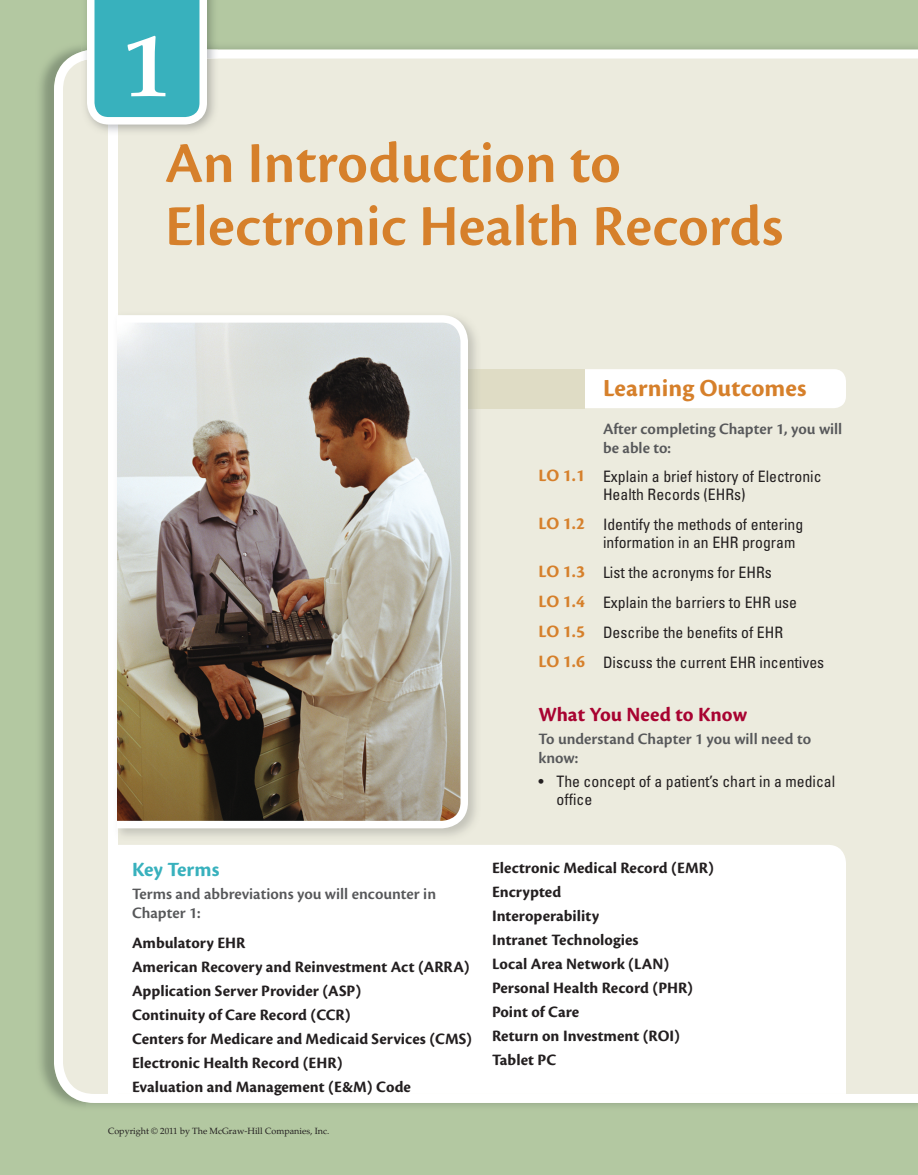
<style>
.page{position:relative;width:918px;height:1175px;background:#fff}
.page>*{position:absolute;margin:0;border:0;box-sizing:border-box;transform-origin:0 0}
.t1{font:700 90px "Palatino LT Std";color:#fff}
.t2{font:600 60px/63px "Cronos Pro";color:#d6802b}
.t3{font:700 25.5px "Cronos Pro";letter-spacing:.005em;color:#d6802b}
.t4{font:700 21px "Cronos Pro";color:#a80331}
.t5{font:700 21px "Cronos Pro";letter-spacing:-.005em;color:#38b1bd}
.t6{font:700 18px/30px "Cronos Pro";letter-spacing:-.02em;color:#d6802b;text-align:justify}
.t7{font:700 16.5px/24px "Cronos Pro";color:#231f20}
.t8{font:600 16.5px/19.5px "Cronos Pro";color:#57585a}
.t9{font:condensed 15.75px/18px "Univers LT Std";color:#231f20}
.t10{font:9px "Palatino LT Std";color:#231f20}
</style>
<div class="page">
<div style="left:0;top:0;width:918px;height:1174px;background:#b3c8a1"></div>
<img style="left:218px;top:46px;width:700px;height:4px">
<div style="left:54px;top:50px;width:864px;height:1053px;background:#ecebde"></div>
<div style="left:585px;top:369px;width:261px;height:39px;background:#fff"></div>
<div style="left:468px;top:369px;width:117px;height:39px;background:#dfdcc5"></div>
<div style="left:108px;top:81px;width:9px;height:1015px;background:#fff"></div>
<img style="left:81px;top:0;width:137px;height:50px">
<img style="left:81px;top:61px;width:137px;height:75px">
<img style="left:81px;top:50px;width:137px;height:11px">
<img style="left:108px;top:128px;width:9px;height:8px">
<svg style="left:83px;top:0;width:128px;height:128px;background:#63bfc6"></svg>
<div style="left:117px;top:844px;width:729px;height:250px;background:#fff"></div>
<img style="left:117px;top:311px;width:364px;height:530px">
<img style="left:472px;top:369px;width:9px;height:39px">
<svg style="left:117px;top:311px;width:355px;height:521px;background:#a7a094"></svg>
<h1 class="t1" style="left:124px;top:31px;width:46px">1</h1>
<h2 class="t2" style="left:165px;top:136px;width:620px">An Introduction to<br>Electronic Health Records</h2>
<p class="t6" style="left:539px;top:461px;width:48px">LO 1.1</p>
<p class="t6" style="left:539px;top:509px;width:48px">LO 1.2</p>
<p class="t6" style="left:539px;top:557px;width:48px">LO 1.3<br>LO 1.4<br>LO 1.5<br>LO 1.6</p>
<h3 class="t3" style="left:603px;top:378px;width:205px">Learning Outcomes</h3>
<p class="t8" style="left:603px;top:421px;width:241px;line-height:18.8px">After completing Chapter 1, you will be able to:</p>
<p class="t9" style="left:603px;top:468px;width:220px">Explain a brief history of Electronic<br>Health Records (EHRs)</p>
<p class="t9" style="left:603px;top:516px;width:202px">Identify the methods of entering information in an EHR program</p>
<p class="t9" style="left:603px;top:558px;width:223px;line-height:30px">List the acronyms for EHRs<br>Explain the barriers to EHR use<br>Describe the benefits of EHR<br>Discuss the current EHR incentives</p>
<p class="t4" style="left:538px;top:706px;width:210px">What You Need to Know</p>
<p class="t8" style="left:538px;top:730px;width:274px">To understand Chapter 1 you will need to know:</p>
<p class="t9" style="left:556px;top:773px;width:280px;text-indent:-18px">• The concept of a patient’s chart in a medical office</p>
<p class="t5" style="left:132px;top:861px;width:89px">Key Terms</p>
<p class="t8" style="left:132px;top:885px;width:306px">Terms and abbreviations you will encounter in<br>Chapter 1:</p>
<p class="t7" style="left:132px;top:932px;width:342px">Ambulatory EHR<br>American Recovery and Reinvestment Act (ARRA)<br>Application Server Provider (ASP)<br>Continuity of Care Record (CCR)<br>Centers for Medicare and Medicaid Services (CMS)<br>Electronic Health Record (EHR)<br>Evaluation and Management (E&amp;M) Code</p>
<p class="t10" style="left:108px;top:1128px;width:223px">Copyright © 2011 by The McGraw-Hill Companies, Inc.</p>
<p class="t7" style="left:492px;top:856px;width:223px">Electronic Medical Record (EMR)<br>Encrypted<br>Interoperability<br>Intranet Technologies<br>Local Area Network (LAN)<br>Personal Health Record (PHR)<br>Point of Care<br>Return on Investment (ROI)<br>Tablet PC</p>
</div>
